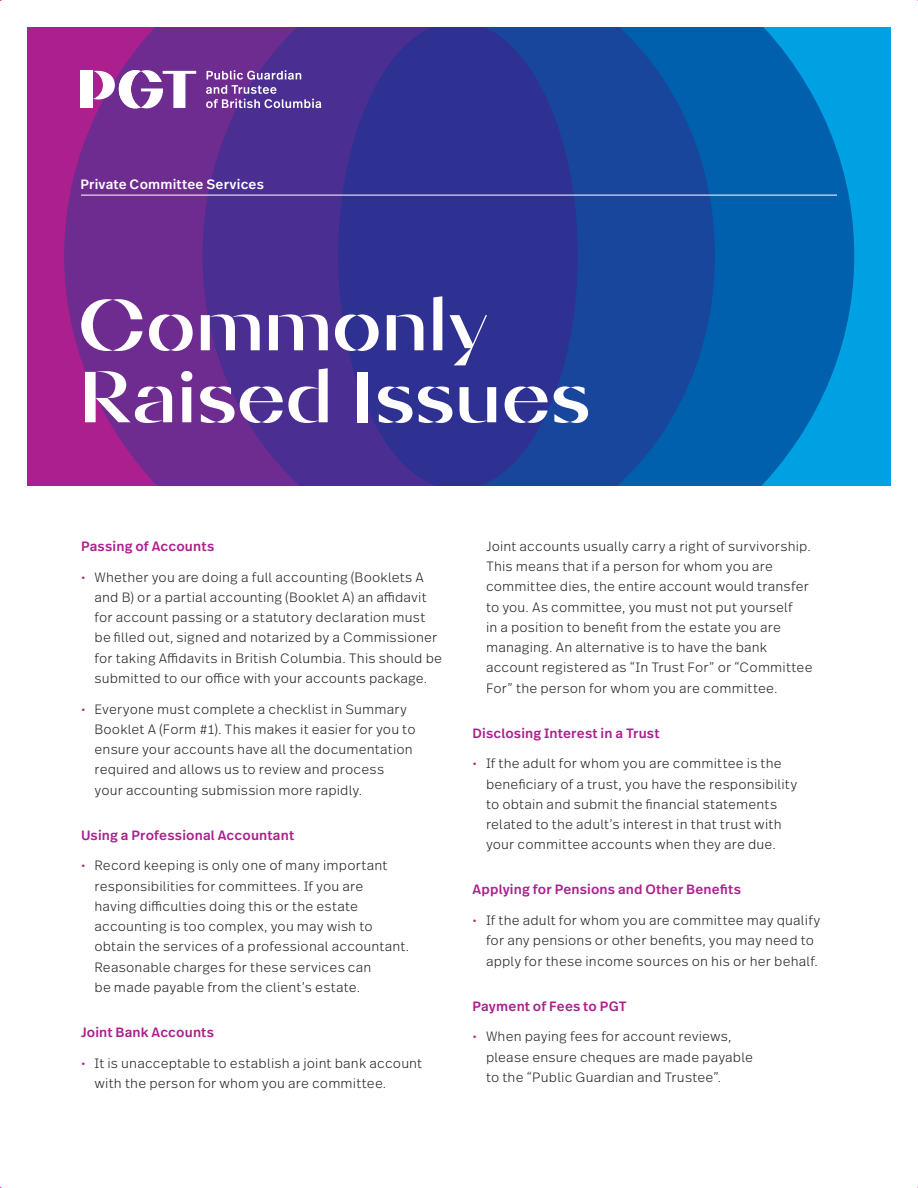
<style>
.page{position:relative;width:918px;height:1188px;background:#fff}
.page>*{position:absolute;margin:0;border:0;box-sizing:border-box;transform-origin:0 0}
.H1___Medium{font:700 72px/72px "Diagram Display";color:#fff}
.t1{font:300 13.5px/20.2px "Real Text Pro";letter-spacing:.01em;color:#231f20}
.t2{font:500 13.5px "Real Text Pro";letter-spacing:.01em;color:#ab208e}
.t3{font:500 13.5px "Real Text Pro";letter-spacing:.015em;color:#fff}
.s1{color:#ab208e}
</style>
<div class="page">
<div style="left:465px;top:27px;width:426px;height:408px;background:#00a1e3"></div>
<svg style="left:715px;top:27px;width:139px;height:459px;background:#006db8"></svg>
<svg style="left:578px;top:27px;width:137px;height:459px;background:#134ba0"></svg>
<div style="left:27px;top:27px;width:443px;height:459px;background:#ab208e"></div>
<svg style="left:64px;top:27px;width:138px;height:459px;fill:#6e2c91"></svg>
<svg style="left:202px;top:27px;width:136px;height:459px;background:#512d91"></svg>
<svg style="left:338px;top:27px;width:240px;height:459px;background:#2f3293"></svg>
<svg style="left:206px;top:70px;width:115px;height:38px;background:#7a59a8"></svg>
<div style="left:81px;top:71px;width:12px;height:37px;background:#fff"></div>
<svg style="left:93px;top:70px;width:103px;height:38px;background:#b286c0"></svg>
<hr style="left:81px;top:195px;width:756px;height:1px;background:#fff">
<h4 class="t3" style="left:80px;top:175px;width:185px">Private Committee Services</h4>
<p class="H1___Medium" style="left:78px;top:288px;width:514px">Commonly<br>Raised Issues</p>
<h4 class="t2" style="left:81px;top:537px;width:135px">Passing of Accounts</h4>
<p class="t1" style="left:94px;top:566px;width:349px;text-indent:-14px"><span class="s1">•</span> Whether you are doing a full accounting (Booklets A and B) or a partial accounting (Booklet A) an affidavit for account passing or a statutory declaration must be filled out, signed and notarized by a Commissioner for taking Affidavits in British Columbia. This should be submitted to our office with your accounts package.</p>
<p class="t1" style="left:94px;top:698px;width:323px;text-indent:-14px"><span class="s1">•</span> Everyone must complete a checklist in Summary Booklet A (Form #1). This makes it easier for you to ensure your accounts have all the documentation required and allows us to review and process your accounting submission more rapidly.</p>
<h4 class="t2" style="left:81px;top:825px;width:215px">Using a Professional Accountant</h4>
<p class="t1" style="left:94px;top:855px;width:316px;text-indent:-14px"><span class="s1">•</span> Record keeping is only one of many important responsibilities for committees. If you are<br>having difficulties doing this or the estate accounting is too complex, you may wish to obtain the services of a professional accountant.<br>Reasonable charges for these services can<br>be made payable from the client’s estate.</p>
<h4 class="t2" style="left:81px;top:1023px;width:135px">Joint Bank Accounts</h4>
<p class="t1" style="left:94px;top:1052px;width:329px;text-indent:-14px"><span class="s1">•</span> It is unacceptable to establish a joint bank account with the person for whom you are committee.</p>
<p class="t1" style="left:486px;top:535px;width:328px">Joint accounts usually carry a right of survivorship.<br>This means that if a person for whom you are committee dies, the entire account would transfer to you. As committee, you must not put yourself<br>in a position to benefit from the estate you are managing. An alternative is to have the bank account registered as “In Trust For” or “Committee For” the person for whom you are committee.</p>
<h4 class="t2" style="left:472px;top:723px;width:189px">Disclosing Interest in a Trust</h4>
<p class="t1" style="left:486px;top:753px;width:313px;text-indent:-14px"><span class="s1">•</span> If the adult for whom you are committee is the beneficiary of a trust, you have the responsibility to obtain and submit the financial statements related to the adult’s interest in that trust with your committee accounts when they are due.</p>
<h4 class="t2" style="left:472px;top:880px;width:270px">Applying for Pensions and Other Benefits</h4>
<p class="t1" style="left:486px;top:910px;width:336px;text-indent:-14px"><span class="s1">•</span> If the adult for whom you are committee may qualify for any pensions or other benefits, you may need to apply for these income sources on his or her behalf.</p>
<h4 class="t2" style="left:472px;top:996px;width:156px">Payment of Fees to PGT</h4>
<p class="t1" style="left:486px;top:1026px;width:269px;text-indent:-14px"><span class="s1">•</span> When paying fees for account reviews, please ensure cheques are made payable to the “Public Guardian and Trustee”.</p>
</div>
